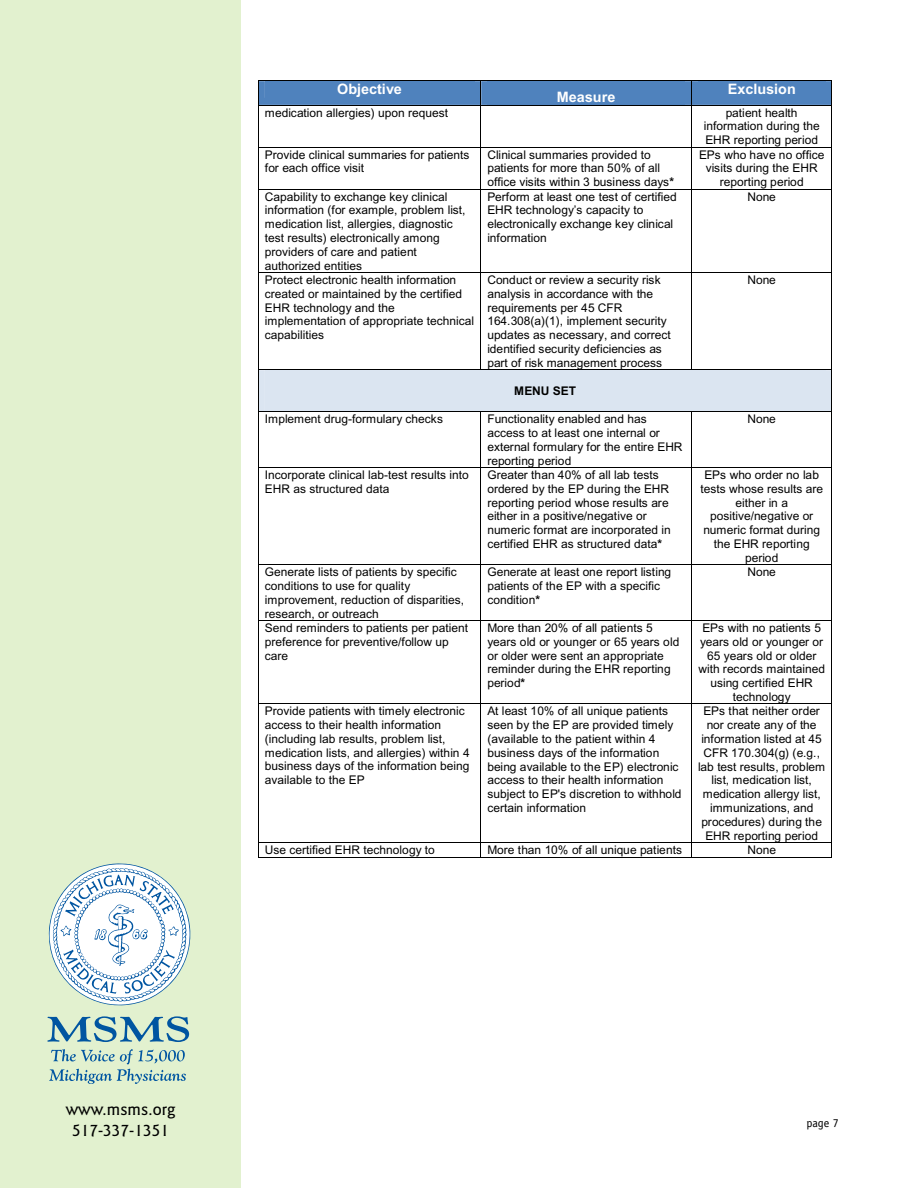
<style>
.page{position:relative;width:918px;height:1188px;background:#fff}
.page>*{position:absolute;margin:0;border:0;box-sizing:border-box;transform-origin:0 0}
.t1{font:500 18px/21.6px "Goudy Sans";color:#000;text-align:center}
.t2{font:700 14.4px "Arial";letter-spacing:.005em;color:#fff}
.t3{font:12px/13.8px "Arial";color:#000}
.t4{font:700 12px "Arial";color:#000}
.t5{font:12px "Officina Sans";color:#000}
.s1{font-weight:700}
</style>
<div class="page">
<div style="left:0;top:0;width:241px;height:1188px;background:#e2f1cf"></div>
<svg style="left:48px;top:863px;width:143px;height:143px"></svg>
<svg style="left:47px;top:1016px;width:142px;height:26px"></svg>
<svg style="left:49px;top:1049px;width:137px;height:35px"></svg>
<svg style="left:258px;top:81px;width:574px;height:25px;background:#4b7cb4"></svg>
<hr style="left:258px;top:105px;width:1px;height:42px;background:#000">
<hr style="left:481px;top:105px;width:1px;height:42px;background:#000">
<hr style="left:691px;top:105px;width:1px;height:42px;background:#000">
<hr style="left:832px;top:105px;width:1px;height:42px;background:#000">
<hr style="left:259px;top:147px;width:222px;height:1px;background:#000">
<hr style="left:481px;top:147px;width:210px;height:1px;background:#000">
<hr style="left:692px;top:147px;width:140px;height:1px;background:#000">
<hr style="left:258px;top:148px;width:1px;height:41px;background:#000">
<hr style="left:481px;top:148px;width:1px;height:41px;background:#000">
<hr style="left:691px;top:148px;width:1px;height:41px;background:#000">
<hr style="left:832px;top:148px;width:1px;height:41px;background:#000">
<hr style="left:259px;top:189px;width:222px;height:1px;background:#000">
<hr style="left:481px;top:189px;width:210px;height:1px;background:#000">
<hr style="left:692px;top:189px;width:140px;height:1px;background:#000">
<hr style="left:258px;top:189px;width:1px;height:83px;background:#000">
<hr style="left:481px;top:189px;width:1px;height:83px;background:#000">
<hr style="left:691px;top:189px;width:1px;height:83px;background:#000">
<hr style="left:832px;top:189px;width:1px;height:83px;background:#000">
<hr style="left:259px;top:272px;width:222px;height:1px;background:#000">
<hr style="left:481px;top:272px;width:210px;height:1px;background:#000">
<hr style="left:692px;top:272px;width:140px;height:1px;background:#000">
<hr style="left:258px;top:273px;width:1px;height:97px;background:#000">
<hr style="left:481px;top:273px;width:1px;height:97px;background:#000">
<hr style="left:691px;top:273px;width:1px;height:97px;background:#000">
<hr style="left:832px;top:273px;width:1px;height:97px;background:#000">
<div style="left:258px;top:370px;width:574px;height:42px;background:#dbe5f1"></div>
<hr style="left:258px;top:412px;width:1px;height:55px;background:#000">
<hr style="left:481px;top:412px;width:1px;height:55px;background:#000">
<hr style="left:691px;top:412px;width:1px;height:55px;background:#000">
<hr style="left:832px;top:412px;width:1px;height:55px;background:#000">
<hr style="left:259px;top:467px;width:222px;height:1px;background:#000">
<hr style="left:481px;top:467px;width:210px;height:1px;background:#000">
<hr style="left:692px;top:467px;width:140px;height:1px;background:#000">
<hr style="left:258px;top:468px;width:1px;height:97px;background:#000">
<hr style="left:481px;top:468px;width:1px;height:97px;background:#000">
<hr style="left:691px;top:468px;width:1px;height:97px;background:#000">
<hr style="left:832px;top:468px;width:1px;height:97px;background:#000">
<hr style="left:259px;top:565px;width:222px;height:1px;background:#000">
<hr style="left:481px;top:565px;width:210px;height:1px;background:#000">
<hr style="left:692px;top:565px;width:140px;height:1px;background:#000">
<hr style="left:258px;top:565px;width:1px;height:55px;background:#000">
<hr style="left:481px;top:565px;width:1px;height:55px;background:#000">
<hr style="left:691px;top:565px;width:1px;height:55px;background:#000">
<hr style="left:832px;top:565px;width:1px;height:55px;background:#000">
<hr style="left:259px;top:620px;width:222px;height:1px;background:#000">
<hr style="left:481px;top:620px;width:210px;height:1px;background:#000">
<hr style="left:692px;top:620px;width:140px;height:1px;background:#000">
<hr style="left:258px;top:621px;width:1px;height:83px;background:#000">
<hr style="left:481px;top:621px;width:1px;height:83px;background:#000">
<hr style="left:691px;top:621px;width:1px;height:83px;background:#000">
<hr style="left:832px;top:621px;width:1px;height:83px;background:#000">
<hr style="left:259px;top:704px;width:222px;height:1px;background:#000">
<hr style="left:481px;top:704px;width:210px;height:1px;background:#000">
<hr style="left:692px;top:704px;width:140px;height:1px;background:#000">
<hr style="left:258px;top:704px;width:1px;height:138px;background:#000">
<hr style="left:481px;top:704px;width:1px;height:138px;background:#000">
<hr style="left:691px;top:704px;width:1px;height:138px;background:#000">
<hr style="left:832px;top:704px;width:1px;height:138px;background:#000">
<hr style="left:259px;top:842px;width:222px;height:1px;background:#000">
<hr style="left:481px;top:842px;width:210px;height:1px;background:#000">
<hr style="left:692px;top:842px;width:140px;height:1px;background:#000">
<svg style="left:258px;top:842px;width:1px;height:16px"></svg>
<hr style="left:259px;top:857px;width:222px;height:1px;background:#000">
<hr style="left:481px;top:857px;width:210px;height:1px;background:#000">
<svg style="left:691px;top:842px;width:1px;height:16px"></svg>
<hr style="left:692px;top:857px;width:140px;height:1px;background:#000">
<p class="t2" style="left:337px;top:81px;width:66px">Objective</p>
<p class="t2" style="left:557px;top:88px;width:60px">Measure</p>
<p class="t2" style="left:728px;top:81px;width:70px">Exclusion</p>
<p class="t3" style="left:265px;top:106px;width:185px">medication allergies) upon request</p>
<p class="t3" style="left:704px;top:106px;width:117px;text-align:center">patient health information during the<br>EHR reporting period</p>
<p class="t3" style="left:265px;top:148px;width:206px">Provide clinical summaries for patients for each office visit</p>
<p class="t3" style="left:487px;top:148px;width:188px">Clinical summaries provided to patients for more than 50% of all office visits within 3 business days<span class="s1">*</span></p>
<p class="t3" style="left:699px;top:148px;width:127px;text-align:center">EPs who have no office visits during the EHR reporting period</p>
<p class="t3" style="left:265px;top:190px;width:202px">Capability to exchange key clinical information (for example, problem list, medication list, allergies, diagnostic test results) electronically among providers of care and patient authorized entities</p>
<p class="t3" style="left:487px;top:190px;width:191px">Perform at least one test of certified<br>EHR technology’s capacity to electronically exchange key clinical information</p>
<p class="t3" style="left:747px;top:190px;width:30px">None</p>
<p class="t3" style="left:265px;top:273px;width:211px">Protect electronic health information created or maintained by the certified<br>EHR technology and the implementation of appropriate technical capabilities</p>
<p class="t3" style="left:487px;top:273px;width:185px">Conduct or review a security risk analysis in accordance with the requirements per 45 CFR<br>164.308(a)(1), implement security updates as necessary, and correct identified security deficiencies as part of risk management process</p>
<p class="t3" style="left:747px;top:273px;width:30px">None</p>
<p class="t4" style="left:514px;top:384px;width:63px">MENU SET</p>
<p class="t3" style="left:265px;top:412px;width:180px">Implement drug-formulary checks</p>
<p class="t3" style="left:487px;top:412px;width:197px">Functionality enabled and has access to at least one internal or external formulary for the entire EHR reporting period</p>
<p class="t3" style="left:747px;top:412px;width:30px">None</p>
<p class="t3" style="left:265px;top:468px;width:205px">Incorporate clinical lab-test results into<br>EHR as structured data</p>
<p class="t3" style="left:487px;top:468px;width:185px">Greater than 40% of all lab tests ordered by the EP during the EHR reporting period whose results are either in a positive/negative or numeric format are incorporated in certified EHR as structured data<span class="s1">*</span></p>
<p class="t3" style="left:700px;top:468px;width:124px;text-align:center">EPs who order no lab tests whose results are either in a positive/negative or numeric format during the EHR reporting period</p>
<p class="t3" style="left:265px;top:565px;width:201px">Generate lists of patients by specific conditions to use for quality improvement, reduction of disparities, research, or outreach</p>
<p class="t3" style="left:487px;top:565px;width:185px">Generate at least one report listing patients of the EP with a specific condition<span class="s1">*</span></p>
<p class="t3" style="left:747px;top:565px;width:30px">None</p>
<p class="t3" style="left:265px;top:621px;width:205px">Send reminders to patients per patient preference for preventive/follow up care</p>
<p class="t3" style="left:487px;top:621px;width:193px">More than 20% of all patients 5 years old or younger or 65 years old or older were sent an appropriate reminder during the EHR reporting period<span class="s1">*</span></p>
<p class="t3" style="left:698px;top:621px;width:128px;text-align:center">EPs with no patients 5 years old or younger or<br>65 years old or older with records maintained using certified EHR technology</p>
<p class="t3" style="left:265px;top:704px;width:206px">Provide patients with timely electronic access to their health information (including lab results, problem list, medication lists, and allergies) within 4 business days of the information being available to the EP</p>
<p class="t3" style="left:487px;top:704px;width:196px">At least 10% of all unique patients seen by the EP are provided timely (available to the patient within 4 business days of the information being available to the EP) electronic access to their health information subject to EP's discretion to withhold certain information</p>
<p class="t3" style="left:698px;top:704px;width:129px;text-align:center">EPs that neither order nor create any of the information listed at 45<br>CFR 170.304(g) (e.g., lab test results, problem list, medication list, medication allergy list, immunizations, and procedures) during the<br>EHR reporting period</p>
<p class="t3" style="left:265px;top:843px;width:172px">Use certified EHR technology to</p>
<p class="t3" style="left:487px;top:843px;width:196px">More than 10% of all unique patients</p>
<p class="t3" style="left:747px;top:843px;width:30px">None</p>
<h1 class="t1" style="left:66px;top:1098px;width:111px">www.msms.org<br>517-337-1351</h1>
<p class="t5" style="left:806px;top:1116px;width:34px">page 7</p>
</div>
